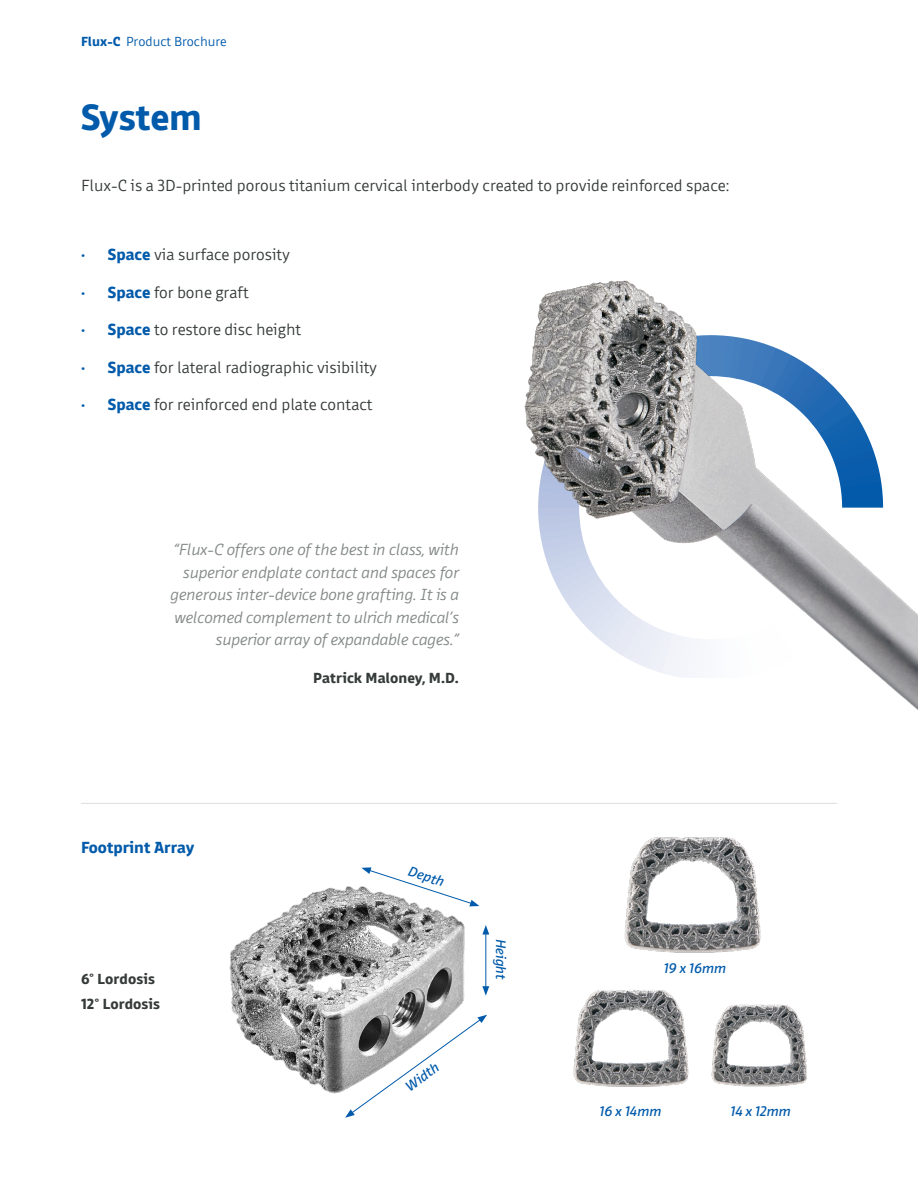
<style>
.page{position:relative;width:918px;height:1188px;background:#fff}
.page>*{position:absolute;margin:0;border:0;box-sizing:border-box;transform-origin:0 0}
.t1{font:700 37.5px "Domotika Pro";color:#015aaa}
.t2{font:300 16.5px "Domotika Pro";color:#353b39}
.t3{font:italic 300 16.5px/22.5px "Domotika Pro";color:#838987;text-align:right}
.t4{font:700 16.5px "Domotika Pro";color:#015aaa}
.t5{font:700 15px/25.8px "Domotika Pro";letter-spacing:.005em;color:#353b39}
.t6{font:italic 14.25px "Domotika Pro";letter-spacing:-.005em;color:#015aaa}
.t7{font:300 13.5px "Domotika Pro";color:#015aaa}
.s1{font-weight:700}
.s2{font-weight:700;color:#015aaa}
</style>
<div class="page">
<hr style="left:81px;top:803px;width:756px;height:1px;background:#dbdede">
<img style="left:524px;top:280px;width:394px;height:430px">
<img style="left:229px;top:886px;width:260px;height:208px">
<svg style="left:361px;top:867px;width:118px;height:39px"></svg>
<svg style="left:345px;top:1015px;width:142px;height:103px"></svg>
<hr style="left:485px;top:932px;width:1px;height:57px;background:#015aaa">
<svg style="left:482px;top:925px;width:7px;height:9px"></svg>
<svg style="left:482px;top:986px;width:7px;height:10px"></svg>
<img style="left:573px;top:990px;width:116px;height:97px">
<img style="left:711px;top:1004px;width:96px;height:83px">
<img style="left:624px;top:837px;width:137px;height:116px">
<p class="t7" style="left:81px;top:32px;width:147px"><span class="s1">Flux-C</span> Product Brochure</p>
<h1 class="t1" style="left:81px;top:87px;width:123px">System</h1>
<p class="t2" style="left:81px;top:173px;width:650px">Flux-C is a 3D-printed porous titanium cervical interbody created to provide reinforced space:</p>
<p class="t2" style="left:81px;top:243px;width:210px"><span class="s2">• Space</span> via surface porosity</p>
<p class="t2" style="left:81px;top:280px;width:169px"><span class="s2">• Space</span> for bone graft</p>
<p class="t2" style="left:81px;top:318px;width:222px"><span class="s2">• Space</span> to restore disc height</p>
<p class="t2" style="left:81px;top:355px;width:298px"><span class="s2">• Space</span> for lateral radiographic visibility</p>
<p class="t2" style="left:81px;top:393px;width:293px"><span class="s2">• Space</span> for reinforced end plate contact</p>
<p class="t3" style="left:171px;top:538px;width:290px">“Flux-C offers one of the best in class, with superior endplate contact and spaces for generous inter-device bone grafting. It is a welcomed complement to ulrich medical’s superior array of expandable cages.”</p>
<p class="t5" style="left:313px;top:664px;width:147px">Patrick Maloney, M.D.</p>
<p class="t4" style="left:81px;top:834px;width:115px">Footprint Array</p>
<p class="t5" style="left:81px;top:964px;width:81px">6° Lordosis<br>12° Lordosis</p>
<p class="t6" style="left:412px;top:861px;width:39px;rotate:18deg">Depth</p>
<p class="t6" style="left:401px;top:1080px;width:39px;rotate:-36deg">Width</p>
<p class="t6" style="left:511px;top:939px;width:42px;rotate:90deg">Height</p>
<p class="t6" style="left:664px;top:959px;width:64px">19 x 16mm</p>
<p class="t6" style="left:600px;top:1101px;width:64px">16 x 14mm</p>
<p class="t6" style="left:730px;top:1101px;width:62px">14 x 12mm</p>
</div>
